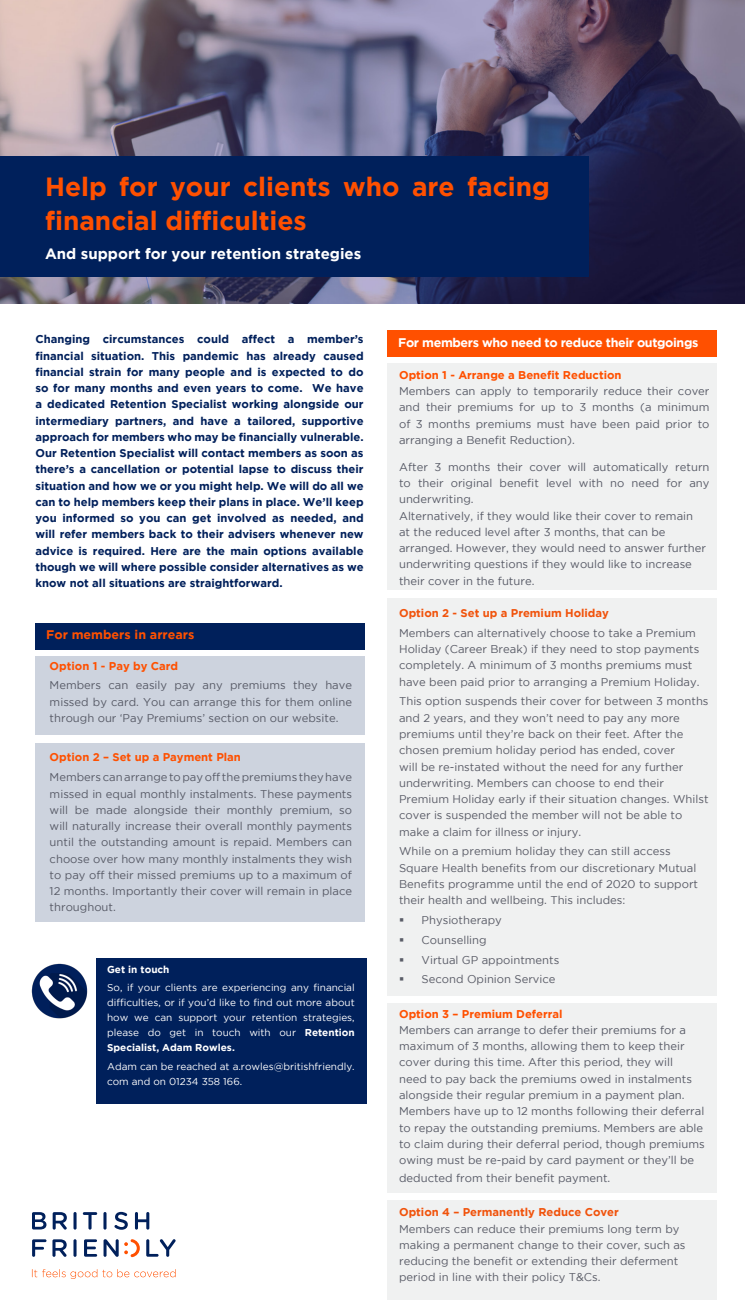
<style>
.page{position:relative;width:745px;height:1312px;background:#fff}
.page>*{position:absolute;margin:0;border:0;box-sizing:border-box;transform-origin:0 0}
.t1{font:700 26.25px/33.8px "Gotham";color:#ff5000}
.t2{font:700 15px "Gotham";color:#fff}
.t3{font:700 12.5px "Gotham";letter-spacing:-.03em;color:#fff}
.t4{font:700 12.5px "Gotham";color:#ff5000}
.t5{font:11.25px/16.2px "Gotham";color:#575a66}
.t6{font:700 11.25px/16.2px "Gotham";color:#00205b;text-align:justify}
.t7{font:700 11.25px "Gotham";color:#ff5000}
.t8{font:10px/15px "Gotham";color:#fff;text-align:justify}
.t9{font:700 10px "Gotham";color:#fff}
.s1{font-weight:700}
</style>
<div class="page">
<div style="left:386px;top:1003px;width:330px;height:189px;background:#f0f1f1"></div>
<div style="left:386px;top:363px;width:330px;height:227px;background:#f0f1f1"></div>
<div style="left:35px;top:743px;width:330px;height:178px;background:#cdd3de"></div>
<div style="left:35px;top:656px;width:330px;height:77px;background:#cdd3de"></div>
<img style="left:0;top:0;width:744px;height:303px">
<svg style="left:32px;top:1211px;width:117px;height:18px"></svg>
<svg style="left:32px;top:1239px;width:143px;height:17px"></svg>
<svg style="left:32px;top:1269px;width:143px;height:9px"></svg>
<div style="left:0;top:156px;width:588px;height:120px;background:#00205b"></div>
<img style="left:31px;top:963px;width:57px;height:56px">
<div style="left:35px;top:623px;width:330px;height:26px;background:#00205b"></div>
<div style="left:386px;top:330px;width:330px;height:27px;background:#ff5000"></div>
<div style="left:96px;top:958px;width:271px;height:145px;background:#00205b"></div>
<div style="left:386px;top:598px;width:330px;height:397px;background:#f0f1f1"></div>
<div style="left:386px;top:1199px;width:330px;height:100px;background:#f0f1f1"></div>
<p class="t1" style="left:45px;top:169px;width:506px">Help for your clients who are facing financial difficulties</p>
<p class="t2" style="left:45px;top:245px;width:317px">And support for your retention strategies</p>
<p class="t6" style="left:35px;top:331px;width:329px">Changing circumstances could affect a member’s financial situation. This pandemic has already caused financial strain for many people and is expected to do so for many months and even years to come. We have a dedicated Retention Specialist working alongside our intermediary partners, and have a tailored, supportive approach for members who may be financially vulnerable.<br>Our Retention Specialist will contact members as soon as there’s a cancellation or potential lapse to discuss their situation and how we or you might help. We will do all we can to help members keep their plans in place. We’ll keep you informed so you can get involved as needed, and will refer members back to their advisers whenever new advice is required. Here are the main options available though we will where possible consider alternatives as we know not all situations are straightforward.</p>
<p class="t4" style="left:46px;top:627px;width:149px">For members in arrears</p>
<p class="t7" style="left:50px;top:659px;width:130px">Option 1 - Pay by Card</p>
<p class="t5" style="left:50px;top:677px;width:304px;text-align:justify">Members can easily pay any premiums they have missed by card. You can arrange this for them online through our ‘Pay Premiums’ section on our website.</p>
<p class="t7" style="left:50px;top:750px;width:193px">Option 2 – Set up a Payment Plan</p>
<p class="t5" style="left:50px;top:768px;width:304px;text-align:justify">Members can arrange to pay off the premiums they have missed in equal monthly instalments. These payments will be made alongside their monthly premium, so will naturally increase their overall monthly payments until the outstanding amount is repaid. Members can choose over how many monthly instalments they wish to pay off their missed premiums up to a maximum of 12 months. Importantly their cover will remain in place throughout.</p>
<p class="t9" style="left:107px;top:963px;width:64px">Get in touch</p>
<p class="t8" style="left:107px;top:979px;width:249px">So, if your clients are experiencing any financial difficulties, or if you’d like to find out more about how we can support your retention strategies, please do get in touch with our <span class="s1">Retention Specialist, Adam Rowles.</span></p>
<p class="t8" style="left:107px;top:1058px;width:249px">Adam can be reached at a.rowles@britishfriendly. com and on 01234 358 166.</p>
<p class="t3" style="left:398px;top:335px;width:301px">For members who need to reduce their outgoings</p>
<p class="t7" style="left:399px;top:368px;width:224px">Option 1 - Arrange a Benefit Reduction</p>
<p class="t5" style="left:399px;top:382px;width:312px;text-align:justify">Members can apply to temporarily reduce their cover and their premiums for up to 3 months (a minimum of 3 months premiums must have been paid prior to arranging a Benefit Reduction).</p>
<p class="t5" style="left:399px;top:458px;width:312px;text-align:justify">After 3 months their cover will automatically return to their original benefit level with no need for any underwriting.</p>
<p class="t5" style="left:399px;top:507px;width:308px">Alternatively, if they would like their cover to remain at the reduced level after 3 months, that can be arranged. However, they would need to answer further underwriting questions if they would like to increase their cover in the future.</p>
<p class="t7" style="left:399px;top:606px;width:211px">Option 2 - Set up a Premium Holiday</p>
<p class="t5" style="left:399px;top:624px;width:302px">Members can alternatively choose to take a Premium Holiday (Career Break) if they need to stop payments completely. A minimum of 3 months premiums must have been paid prior to arranging a Premium Holiday.</p>
<p class="t5" style="left:399px;top:693px;width:311px">This option suspends their cover for between 3 months and 2 years, and they won’t need to pay any more premiums until they’re back on their feet. After the chosen premium holiday period has ended, cover<br>will be re-instated without the need for any further underwriting. Members can choose to end their Premium Holiday early if their situation changes. Whilst cover is suspended the member will not be able to make a claim for illness or injury.</p>
<p class="t5" style="left:399px;top:842px;width:300px">While on a premium holiday they can still access Square Health benefits from our discretionary Mutual Benefits programme until the end of 2020 to support their health and wellbeing. This includes:</p>
<p class="t5" style="left:421px;top:911px;width:82px">Physiotherapy</p>
<p class="t5" style="left:421px;top:931px;width:66px">Counselling</p>
<p class="t5" style="left:421px;top:951px;width:139px">Virtual GP appointments</p>
<p class="t5" style="left:421px;top:970px;width:135px">Second Opinion Service</p>
<p class="t7" style="left:399px;top:1006px;width:165px">Option 3 – Premium Deferral</p>
<p class="t5" style="left:399px;top:1021px;width:307px">Members can arrange to defer their premiums for a maximum of 3 months, allowing them to keep their cover during this time. After this period, they will<br>need to pay back the premiums owed in instalments alongside their regular premium in a payment plan.<br>Members have up to 12 months following their deferral to repay the outstanding premiums. Members are able to claim during their deferral period, though premiums owing must be re-paid by card payment or they’ll be</p>
<p class="t5" style="left:399px;top:1169px;width:213px">deducted from their benefit payment.</p>
<p class="t7" style="left:399px;top:1205px;width:221px">Option 4 – Permanently Reduce Cover</p>
<p class="t5" style="left:399px;top:1219px;width:288px">Members can reduce their premiums long term by making a permanent change to their cover, such as reducing the benefit or extending their deferment period in line with their policy T&amp;Cs.</p>
</div>
